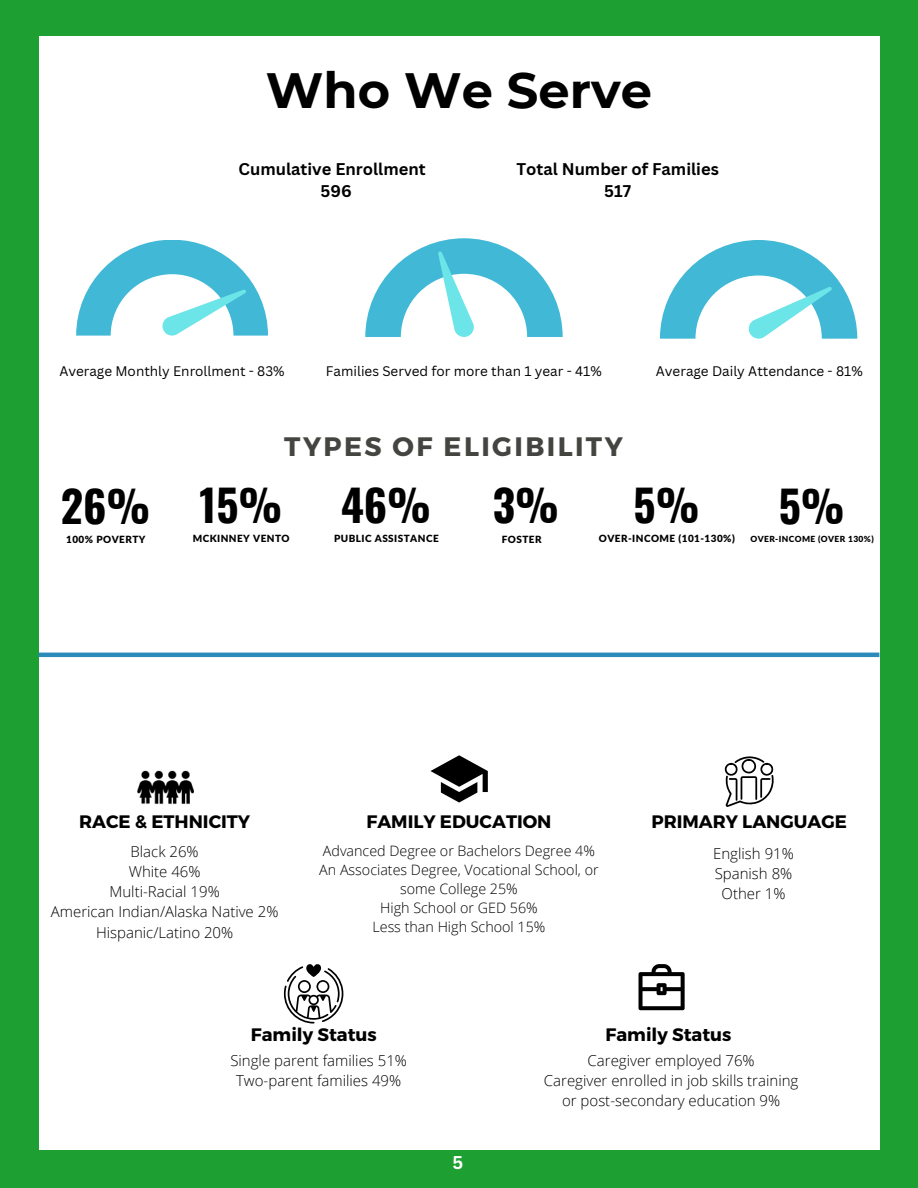
<style>
.page{position:relative;width:918px;height:1188px;background:#1e9f32}
.page>*{position:absolute;margin:0;border:0;box-sizing:border-box;transform-origin:0 0}
.t1{font:700 49.5px "Montserrat";color:#000}
.t2{font:700 43.5px "Oswald";color:#000}
.t3{font:700 26.7px "Montserrat";letter-spacing:.09em;color:#444440}
.t4{font:700 18px "Montserrat";color:#000}
.t5{font:700 18px "Canva Sans";color:#fff}
.t6{font:700 16.5px/22.5px "Canva Sans";color:#000;text-align:center}
.t7{font:300 15px/20.2px "Open Sans";color:#000;text-align:center}
.t8{font:300 14.25px/19.2px "Open Sans";color:#000;text-align:center}
.t9{font:13.5px "Canva Sans";color:#000}
.t10{font:900 9.9px "Lato Latin";letter-spacing:.045em;color:#000}
.t11{font:900 8.4px "Lato Latin";letter-spacing:.045em;color:#000}
</style>
<div class="page">
<div style="left:39px;top:37px;width:840px;height:1113px;background:#fff"></div>
<svg style="left:76px;top:240px;width:192px;height:96px"></svg>
<svg style="left:365px;top:238px;width:198px;height:99px"></svg>
<svg style="left:660px;top:240px;width:197px;height:99px"></svg>
<img style="left:137px;top:770px;width:57px;height:34px">
<svg style="left:430px;top:755px;width:58px;height:48px"></svg>
<svg style="left:284px;top:964px;width:59px;height:60px"></svg>
<svg style="left:725px;top:756px;width:48px;height:51px"></svg>
<svg style="left:639px;top:964px;width:46px;height:46px"></svg>
<hr style="left:39px;top:653px;width:840px;height:4px;background:#2d8bba">
<p class="t1" style="left:266px;top:60px;width:388px">Who We Serve</p>
<p class="t6" style="left:239px;top:157px;width:189px">Cumulative Enrollment<br>596</p>
<p class="t6" style="left:516px;top:157px;width:204px">Total Number of Families<br>517</p>
<p class="t9" style="left:59px;top:362px;width:227px">Average Monthly Enrollment - 83%</p>
<h2 class="t9" style="left:326px;top:362px;width:277px">Families Served for more than 1 year - 41%</h2>
<p class="t9" style="left:656px;top:362px;width:208px">Average Daily Attendance - 81%</p>
<h3 class="t3" style="left:284px;top:429px;width:340px">TYPES OF ELIGIBILITY</h3>
<h2 class="t2" style="left:199px;top:471px;width:84px">15%</h2>
<h2 class="t2" style="left:61px;top:472px;width:91px">26%</h2>
<h5 class="t10" style="left:66px;top:535px;width:81px">100% POVERTY</h5>
<p class="t10" style="left:193px;top:534px;width:98px">MCKINNEY VENTO</p>
<h2 class="t2" style="left:341px;top:471px;width:92px">46%</h2>
<h2 class="t2" style="left:493px;top:471px;width:68px">3%</h2>
<p class="t10" style="left:502px;top:535px;width:41px">FOSTER</p>
<p class="t10" style="left:599px;top:534px;width:138px">OVER-INCOME (101-130%)</p>
<h2 class="t2" style="left:634px;top:471px;width:67px">5%</h2>
<p class="t10" style="left:334px;top:534px;width:106px">PUBLIC ASSISTANCE</p>
<h2 class="t2" style="left:779px;top:472px;width:67px">5%</h2>
<p class="t11" style="left:751px;top:535px;width:125px">OVER-INCOME (OVER 130%)</p>
<p class="t4" style="left:79px;top:809px;width:173px">RACE &amp; ETHNICITY</p>
<p class="t7" style="left:51px;top:841px;width:229px">Black 26%<br>White 46%<br>Multi-Racial 19%<br>American Indian/Alaska Native 2%<br>Hispanic/Latino 20%</p>
<p class="t4" style="left:366px;top:809px;width:187px">FAMILY EDUCATION</p>
<p class="t8" style="left:319px;top:840px;width:281px">Advanced Degree or Bachelors Degree 4%<br>An Associates Degree, Vocational School, or some College 25%<br>High School or GED 56%<br>Less than High School 15%</p>
<p class="t4" style="left:651px;top:810px;width:197px">PRIMARY LANGUAGE</p>
<p class="t7" style="left:713px;top:843px;width:82px">English 91%<br>Spanish 8%<br>Other 1%</p>
<p class="t4" style="left:251px;top:1023px;width:127px">Family Status</p>
<p class="t4" style="left:606px;top:1023px;width:127px">Family Status</p>
<p class="t7" style="left:544px;top:1050px;width:256px">Caregiver employed 76%<br>Caregiver enrolled in job skills training or post-secondary education 9%</p>
<p class="t7" style="left:230px;top:1050px;width:178px">Single parent families 51%<br>Two-parent families 49%</p>
<p class="t5" style="left:453px;top:1149px;width:12px">5</p>
</div>
